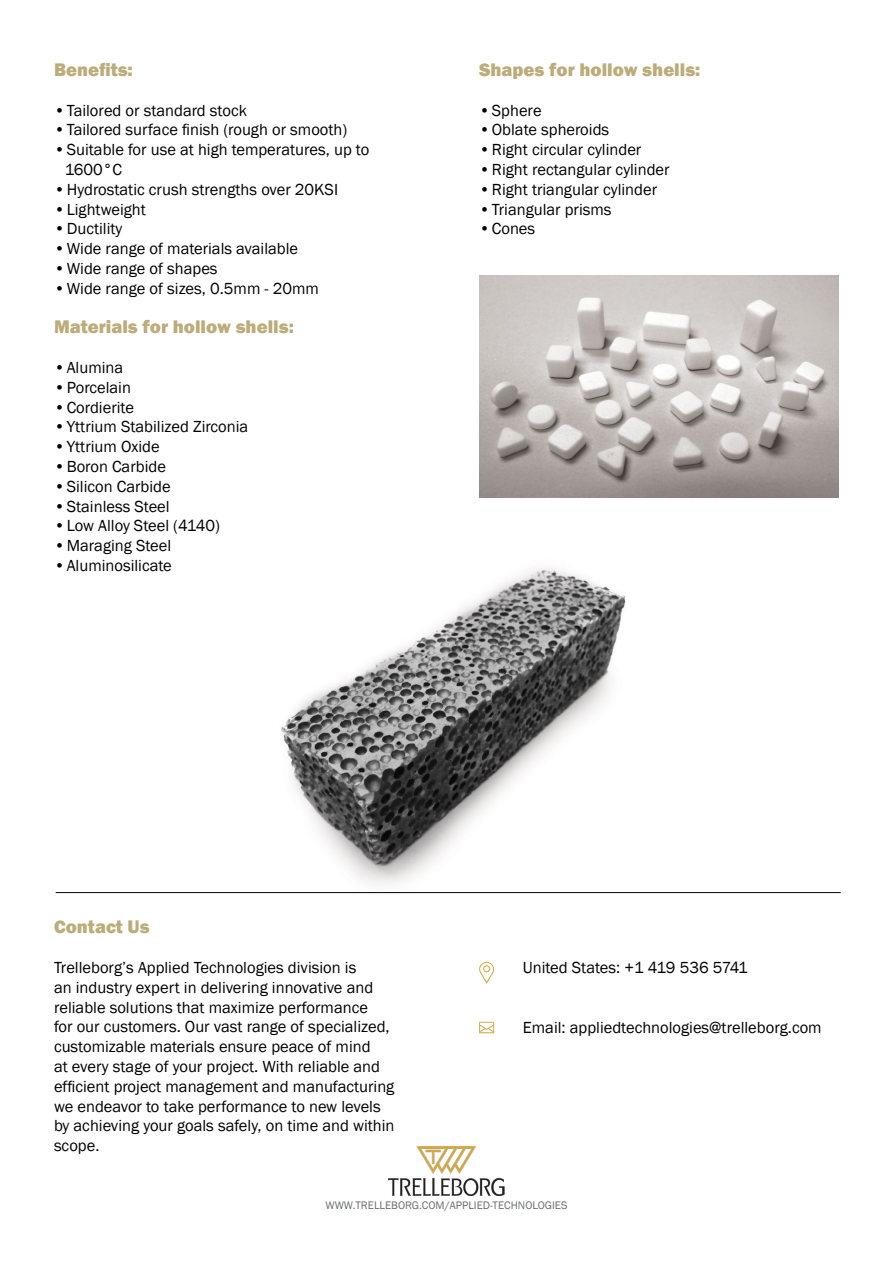
<style>
.page{position:relative;width:893px;height:1263px;background:#fff}
.page>*{position:absolute;margin:0;border:0;box-sizing:border-box;transform-origin:0 0}
.t1{font:800 18.75px "Franklin Gothic";color:#bcac79}
.t2{font:16.5px/19.8px "Franklin Gothic";color:#000}
.t3{font:11.25px "Franklin Gothic";color:#6d6e71}
</style>
<div class="page">
<img style="left:388px;top:1146px;width:117px;height:49px">
<svg style="left:479px;top:962px;width:15px;height:22px"></svg>
<svg style="left:479px;top:1022px;width:15px;height:11px"></svg>
<img style="left:281px;top:568px;width:345px;height:316px">
<img style="left:479px;top:276px;width:359px;height:221px">
<hr style="left:56px;top:892px;width:785px;height:1px;background:#000">
<p class="t1" style="left:54px;top:58px;width:80px">Benefits:</p>
<p class="t2" style="left:54px;top:101px;width:194px">•Tailored or standard stock</p>
<p class="t2" style="left:54px;top:120px;width:295px">•Tailored surface finish (rough or smooth)</p>
<p class="t2" style="left:65px;top:140px;width:306px;text-indent:-11px">•Suitable for use at high temperatures, up to<br>1600°C</p>
<p class="t2" style="left:54px;top:180px;width:286px">•Hydrostatic crush strengths over 20KSI</p>
<p class="t2" style="left:54px;top:200px;width:93px">•Lightweight</p>
<p class="t2" style="left:54px;top:219px;width:70px">•Ductility</p>
<p class="t2" style="left:54px;top:239px;width:246px">•Wide range of materials available</p>
<p class="t2" style="left:54px;top:259px;width:165px">•Wide range of shapes</p>
<p class="t2" style="left:54px;top:279px;width:267px">•Wide range of sizes, 0.5mm - 20mm</p>
<p class="t1" style="left:54px;top:315px;width:241px">Materials for hollow shells:</p>
<p class="t2" style="left:54px;top:358px;width:71px">•Alumina</p>
<p class="t2" style="left:54px;top:378px;width:79px">•Porcelain</p>
<p class="t2" style="left:54px;top:398px;width:81px">•Cordierite</p>
<p class="t2" style="left:54px;top:417px;width:196px">•Yttrium Stabilized Zirconia</p>
<p class="t2" style="left:54px;top:437px;width:107px">•Yttrium Oxide</p>
<p class="t2" style="left:54px;top:457px;width:113px">•Boron Carbide</p>
<p class="t2" style="left:54px;top:477px;width:118px">•Silicon Carbide</p>
<p class="t2" style="left:54px;top:497px;width:117px">•Stainless Steel</p>
<p class="t2" style="left:54px;top:516px;width:167px">•Low Alloy Steel (4140)</p>
<p class="t2" style="left:54px;top:536px;width:119px">•Maraging Steel</p>
<p class="t2" style="left:54px;top:556px;width:119px">•Aluminosilicate</p>
<p class="t1" style="left:479px;top:58px;width:223px">Shapes for hollow shells:</p>
<p class="t2" style="left:479px;top:101px;width:64px">•Sphere</p>
<p class="t2" style="left:479px;top:120px;width:132px">•Oblate spheroids</p>
<p class="t2" style="left:479px;top:140px;width:164px">•Right circular cylinder</p>
<p class="t2" style="left:479px;top:160px;width:192px">•Right rectangular cylinder</p>
<p class="t2" style="left:479px;top:180px;width:179px">•Right triangular cylinder</p>
<p class="t2" style="left:479px;top:200px;width:134px">•Triangular prisms</p>
<p class="t2" style="left:479px;top:219px;width:58px">•Cones</p>
<p class="t1" style="left:54px;top:915px;width:97px">Contact Us</p>
<p class="t2" style="left:54px;top:958px;width:342px">Trelleborg’s Applied Technologies division is<br>an industry expert in delivering innovative and reliable solutions that maximize performance<br>for our customers. Our vast range of specialized, customizable materials ensure peace of mind<br>at every stage of your project. With reliable and efficient project management and manufacturing we endeavor to take performance to new levels by achieving your goals safely, on time and within scope.</p>
<p class="t2" style="left:523px;top:958px;width:227px">United States: +1 419 536 5741</p>
<p class="t2" style="left:523px;top:1018px;width:300px">Email: appliedtechnologies@trelleborg.com</p>
<p class="t3" style="left:325px;top:1199px;width:243px">WWW.TRELLEBORG.COM/APPLIED-TECHNOLOGIES</p>
</div>
